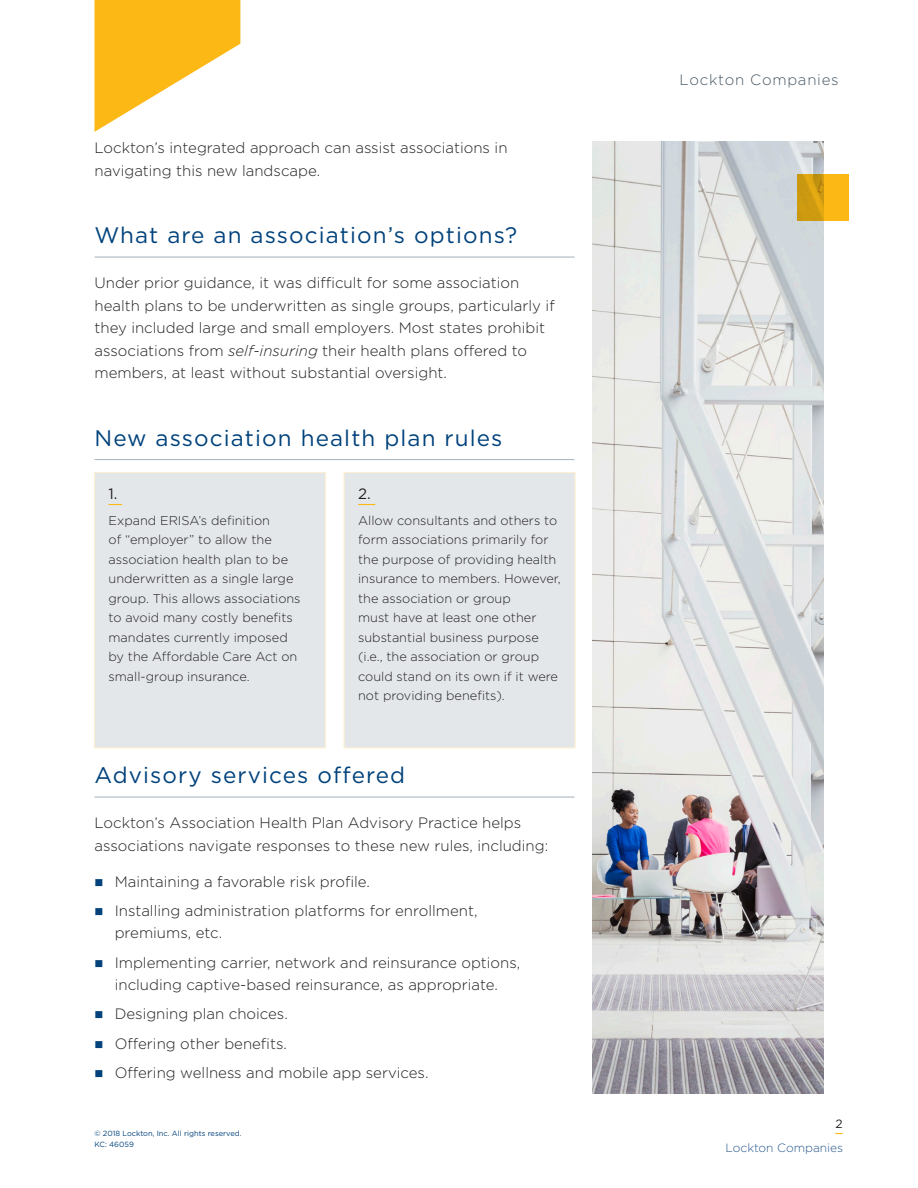
<style>
.page{position:relative;width:918px;height:1188px;background:#fff}
.page>*{position:absolute;margin:0;border:0;box-sizing:border-box;transform-origin:0 0}
.Header_1_Alternate{font:22.5px "Gotham";letter-spacing:.05em;color:#01427c}
.Body_Text_Print{font:300 15px/22.5px "Gotham";color:#231f20}
.t1{font:300 15px "Gotham";letter-spacing:.05em;color:#475865}
.Sidebar_Header{font:15px "Gotham";color:#231f20}
.Sidebar{font:300 12.75px/19.5px "Gotham";color:#231f20}
.t2{font:300 12px "Gotham";color:#29598e}
.t3{font:12px "Gotham";color:#231f20}
.Copyright_Image_File{font:7.5px "Gotham";color:#01427c}
.s1{font-style:italic}
</style>
<div class="page">
<svg style="left:94px;top:0;width:146px;height:132px"></svg>
<hr style="left:94px;top:256px;width:480px;height:2px;background:#afb9c1">
<hr style="left:94px;top:459px;width:480px;height:1px;background:#afb9c1">
<hr style="left:94px;top:796px;width:480px;height:2px;background:#afb9c1">
<div style="left:94px;top:472px;width:232px;height:276px;background:#e4e7ea"></div>
<svg style="left:109px;top:504px;width:13px;height:1px"></svg>
<div style="left:94px;top:472px;width:232px;height:276px;border:1px solid #feefd0"></div>
<div style="left:344px;top:472px;width:231px;height:276px;background:#e4e7ea"></div>
<svg style="left:358px;top:504px;width:17px;height:1px"></svg>
<div style="left:344px;top:472px;width:232px;height:276px;border:1px solid #feefd0"></div>
<img style="left:592px;top:141px;width:232px;height:953px">
<svg style="left:798px;top:175px;width:51px;height:46px;background:#e5a912"></svg>
<p class="Body_Text_Print" style="left:94px;top:136px;width:415px">Lockton’s integrated approach can assist associations in navigating this new landscape.</p>
<p class="Header_1_Alternate" style="left:94px;top:221px;width:424px">What are an association’s options?</p>
<p class="Body_Text_Print" style="left:94px;top:271px;width:462px">Under prior guidance, it was difficult for some association health plans to be underwritten as single groups, particularly if they included large and small employers. Most states prohibit associations from <span class="s1">self-insuring</span> their health plans offered to members, at least without substantial oversight.</p>
<p class="Header_1_Alternate" style="left:94px;top:423px;width:409px">New association health plan rules</p>
<p class="Sidebar_Header" style="left:109px;top:484px;width:11px">1.</p>
<p class="Sidebar" style="left:109px;top:510px;width:194px">Expand ERISA’s definition<br>of “employer” to allow the association health plan to be underwritten as a single large group. This allows associations to avoid many costly benefits mandates currently imposed by the Affordable Care Act on small-group insurance.</p>
<p class="Sidebar_Header" style="left:358px;top:484px;width:14px">2.</p>
<p class="Sidebar" style="left:358px;top:510px;width:204px">Allow consultants and others to form associations primarily for the purpose of providing health insurance to members. However, the association or group<br>must have at least one other substantial business purpose (i.e., the association or group could stand on its own if it were not providing benefits).</p>
<p class="Header_1_Alternate" style="left:94px;top:761px;width:312px">Advisory services offered</p>
<p class="Body_Text_Print" style="left:94px;top:811px;width:455px">Lockton’s Association Health Plan Advisory Practice helps associations navigate responses to these new rules, including:</p>
<p class="Body_Text_Print" style="left:115px;top:870px;width:257px">Maintaining a favorable risk profile.</p>
<p class="Body_Text_Print" style="left:115px;top:899px;width:364px">Installing administration platforms for enrollment, premiums, etc.</p>
<p class="Body_Text_Print" style="left:115px;top:951px;width:407px">Implementing carrier, network and reinsurance options, including captive-based reinsurance, as appropriate.</p>
<p class="Body_Text_Print" style="left:115px;top:1002px;width:175px">Designing plan choices.</p>
<p class="Body_Text_Print" style="left:115px;top:1032px;width:174px">Offering other benefits.</p>
<p class="Body_Text_Print" style="left:115px;top:1061px;width:315px">Offering wellness and mobile app services.</p>
<p class="Copyright_Image_File" style="left:94px;top:1129px;width:149px">© 2018 Lockton, Inc. All rights reserved.</p>
<p class="Copyright_Image_File" style="left:94px;top:1139px;width:41px">KC: 46059</p>
<p class="t1" style="left:680px;top:70px;width:161px">Lockton Companies</p>
<p class="t3" style="left:835px;top:1116px;width:9px">2</p>
<p class="t2" style="left:726px;top:1140px;width:119px">Lockton Companies</p>
</div>
